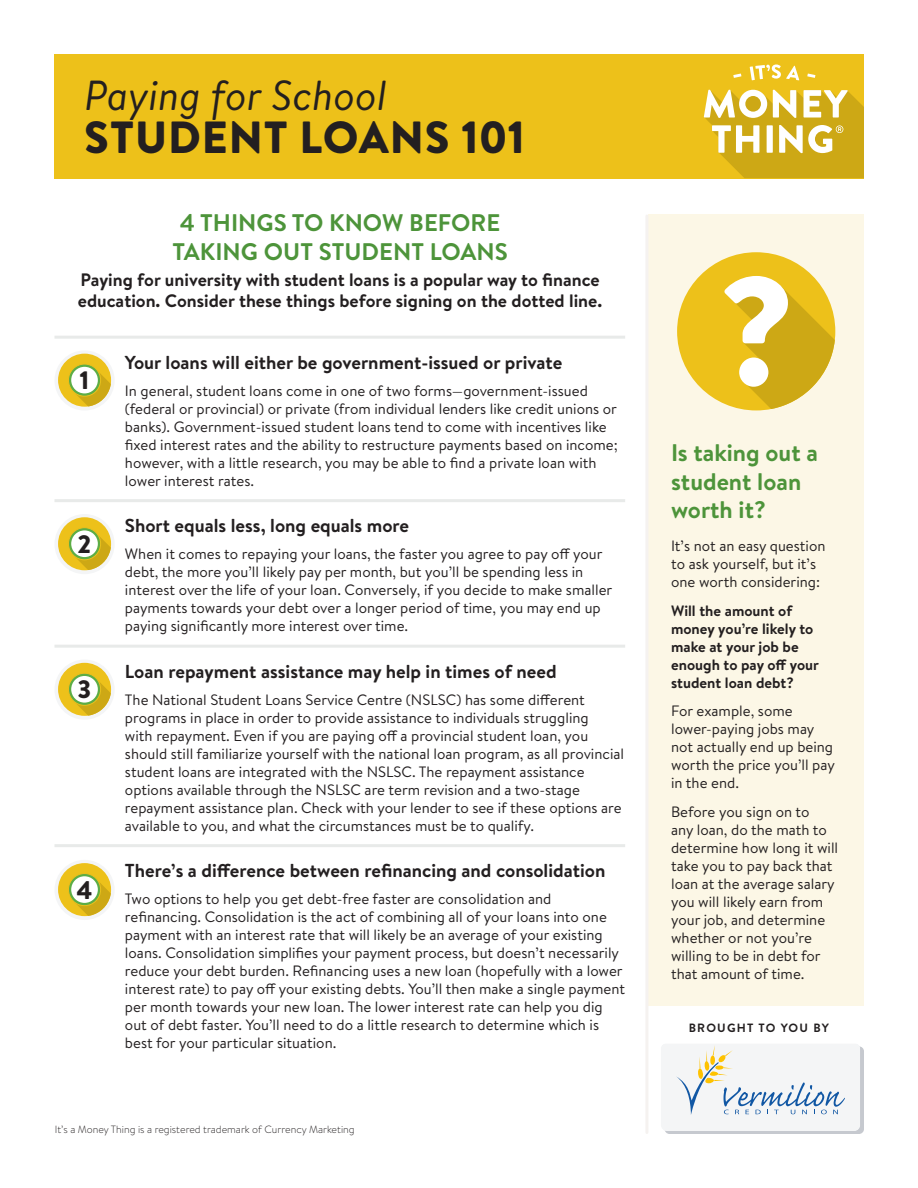
<style>
.page{position:relative;width:918px;height:1188px;background:#fff}
.page>*{position:absolute;margin:0;border:0;box-sizing:border-box;transform-origin:0 0}
.t1{font:900 45px "Brandon Text";letter-spacing:.02em;color:#231f20}
.t2{font:italic 42px "Brandon Text";color:#231f20}
.t3{font:900 25.2px "Brandon Text";color:#231f20}
.t4{font:700 24px/28.8px "Brandon Text";color:#4d943a;text-align:center}
.t5{font:700 18.75px "Brandon Text";color:#231f20}
.t6{font:700 18px/21px "Brandon Text";color:#231f20}
.t7{font:15px/18px "Brandon Text";color:#231f20}
.t8{font:700 15px/18px "Brandon Text";color:#231f20}
.t9{font:700 12px "Brandon Text";letter-spacing:.1em;color:#231f20}
.t10{font:300 10.5px "Brandon Text";color:#231f20}
</style>
<div class="page">
<div style="left:54px;top:54px;width:810px;height:124px;background:#edc11a"></div>
<div style="left:665px;top:1046px;width:199px;height:88px;background:#c6c9cf;border-radius:5px"></div>
<svg style="left:661px;top:1044px;width:199px;height:87px"></svg>
<svg style="left:704px;top:64px;width:160px;height:114px"></svg>
<hr style="left:54px;top:336px;width:571px;height:3px;background:#e8eae9">
<hr style="left:54px;top:499px;width:571px;height:3px;background:#e8eae9">
<hr style="left:54px;top:645px;width:571px;height:3px;background:#e8eae9">
<hr style="left:54px;top:844px;width:571px;height:3px;background:#e8eae9">
<div style="left:54px;top:350px;width:61px;height:61px;background:#f4f5f6;border-radius:50%"></div>
<svg style="left:58px;top:354px;width:53px;height:53px"></svg>
<svg style="left:68px;top:364px;width:33px;height:32px"></svg>
<div style="left:68px;top:364px;width:33px;height:32px;border:1px solid #ebbf1c;border-radius:50%"></div>
<div style="left:71px;top:367px;width:27px;height:26px;background:#fff;border-radius:50%"></div>
<div style="left:54px;top:514px;width:61px;height:60px;background:#f4f5f6;border-radius:50%"></div>
<svg style="left:58px;top:517px;width:53px;height:53px"></svg>
<svg style="left:68px;top:528px;width:33px;height:32px"></svg>
<div style="left:68px;top:528px;width:33px;height:32px;border:1px solid #ebbf1c;border-radius:50%"></div>
<div style="left:71px;top:530px;width:27px;height:27px;background:#fff;border-radius:50%"></div>
<div style="left:54px;top:660px;width:61px;height:60px;background:#f4f5f6;border-radius:50%"></div>
<svg style="left:58px;top:663px;width:53px;height:53px"></svg>
<svg style="left:68px;top:673px;width:33px;height:32px"></svg>
<div style="left:68px;top:673px;width:33px;height:32px;border:1px solid #ebbf1c;border-radius:50%"></div>
<div style="left:71px;top:676px;width:27px;height:27px;background:#fff;border-radius:50%"></div>
<div style="left:54px;top:860px;width:61px;height:60px;background:#f4f5f6;border-radius:50%"></div>
<svg style="left:58px;top:863px;width:53px;height:53px"></svg>
<svg style="left:68px;top:874px;width:33px;height:32px"></svg>
<div style="left:68px;top:873px;width:33px;height:33px;border:1px solid #ebbf1c;border-radius:50%"></div>
<div style="left:71px;top:876px;width:27px;height:27px;background:#fff;border-radius:50%"></div>
<div style="left:648px;top:214px;width:216px;height:792px;background:#fcf7e6"></div>
<hr style="left:645px;top:216px;width:3px;height:916px;background:#f5f2f0">
<div style="left:677px;top:252px;width:158px;height:158px;background:#edc11a;border-radius:50%"></div>
<svg style="left:724px;top:276px;width:111px;height:133px"></svg>
<h2 class="t2" style="left:84px;top:66px;width:305px">Paying for School</h2>
<h1 class="t1" style="left:84px;top:106px;width:442px">STUDENT LOANS 101</h1>
<h3 class="t4" style="left:172px;top:208px;width:337px">4 THINGS TO KNOW BEFORE<br>TAKING OUT STUDENT LOANS</h3>
<p class="t6" style="left:78px;top:268px;width:526px">Paying for university with student loans is a popular way to finance education. Consider these things before signing on the dotted line.</p>
<h3 class="t3" style="left:80px;top:363px;width:11px">1</h3>
<h3 class="t3" style="left:78px;top:526px;width:15px">2</h3>
<h3 class="t3" style="left:78px;top:672px;width:15px">3</h3>
<h3 class="t3" style="left:76px;top:872px;width:18px">4</h3>
<p class="t5" style="left:125px;top:349px;width:439px">Your loans will either be government-issued or private</p>
<p class="t7" style="left:125px;top:381px;width:494px">In general, student loans come in one of two forms—government-issued (federal or provincial) or private (from individual lenders like credit unions or banks). Government-issued student loans tend to come with incentives like fixed interest rates and the ability to restructure payments based on income; however, with a little research, you may be able to find a private loan with lower interest rates.</p>
<p class="t5" style="left:125px;top:513px;width:286px">Short equals less, long equals more</p>
<p class="t7" style="left:125px;top:544px;width:489px">When it comes to repaying your loans, the faster you agree to pay off your debt, the more you’ll likely pay per month, but you’ll be spending less in interest over the life of your loan. Conversely, if you decide to make smaller payments towards your debt over a longer period of time, you may end up paying significantly more interest over time.</p>
<p class="t5" style="left:125px;top:658px;width:433px">Loan repayment assistance may help in times of need</p>
<p class="t7" style="left:125px;top:690px;width:501px">The National Student Loans Service Centre (NSLSC) has some different programs in place in order to provide assistance to individuals struggling<br>with repayment. Even if you are paying off a provincial student loan, you should still familiarize yourself with the national loan program, as all provincial student loans are integrated with the NSLSC. The repayment assistance options available through the NSLSC are term revision and a two-stage repayment assistance plan. Check with your lender to see if these options are available to you, and what the circumstances must be to qualify.</p>
<p class="t5" style="left:125px;top:858px;width:482px">There’s a difference between refinancing and consolidation</p>
<p class="t7" style="left:125px;top:889px;width:502px">Two options to help you get debt-free faster are consolidation and refinancing. Consolidation is the act of combining all of your loans into one payment with an interest rate that will likely be an average of your existing loans. Consolidation simplifies your payment process, but doesn’t necessarily reduce your debt burden. Refinancing uses a new loan (hopefully with a lower interest rate) to pay off your existing debts. You’ll then make a single payment per month towards your new loan. The lower interest rate can help you dig out of debt faster. You’ll need to do a little research to determine which is best for your particular situation.</p>
<p class="t10" style="left:55px;top:1122px;width:301px">It’s a Money Thing is a registered trademark of Currency Marketing</p>
<h3 class="t4" style="left:671px;top:438px;width:149px;text-align:left">Is taking out a student loan worth it?</h3>
<p class="t7" style="left:671px;top:537px;width:156px">It’s not an easy question to ask yourself, but it’s one worth considering:</p>
<p class="t8" style="left:671px;top:601px;width:149px">Will the amount of money you’re likely to make at your job be enough to pay off your student loan debt?</p>
<p class="t7" style="left:671px;top:702px;width:165px">For example, some lower-paying jobs may not actually end up being worth the price you’ll pay in the end.</p>
<p class="t7" style="left:671px;top:802px;width:169px">Before you sign on to<br>any loan, do the math to determine how long it will take you to pay back that loan at the average salary you will likely earn from your job, and determine whether or not you’re willing to be in debt for that amount of time.</p>
<p class="t9" style="left:689px;top:1020px;width:142px">BROUGHT TO YOU BY</p>
</div>
